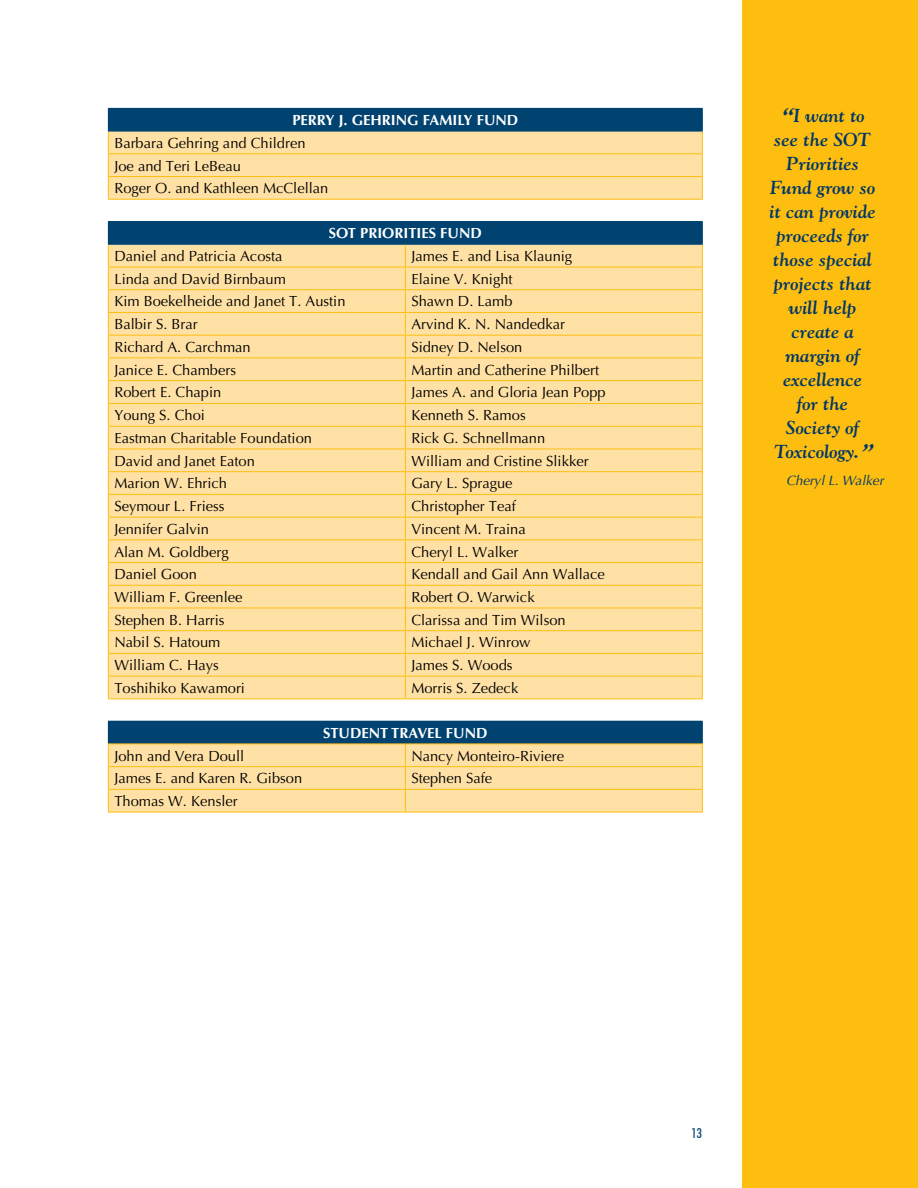
<style>
.page{position:relative;width:918px;height:1188px;background:#fff}
.page>*{position:absolute;margin:0;border:0;box-sizing:border-box;transform-origin:0 0}
.t1{font:italic 700 18.75px/24px "Goudy";color:#003768;text-align:center}
.t2{font:14.7px/22.6px "Optima";color:#000}
.t3{font:700 14.7px "Optima";color:#fff}
.t4{font:italic 13.5px "Optima";color:#003768}
.t5{font:500 condensed 13.5px "Futura BT";color:#004270}
.s1{font-size:24px}
</style>
<div class="page">
<div style="left:742px;top:0;width:176px;height:1188px;background:#febe10"></div>
<hr style="left:108px;top:199px;width:595px;height:1px;background:#febe10">
<hr style="left:108px;top:108px;width:595px;height:1px;background:#004270">
<svg style="left:108px;top:109px;width:595px;height:90px;background:#bfb893"></svg>
<hr style="left:108px;top:131px;width:595px;height:1px;background:#004270">
<div style="left:108px;top:222px;width:594px;height:22px;background:#004270"></div>
<div style="left:109px;top:245px;width:593px;height:453px;background:#ffe1a5"></div>
<hr style="left:108px;top:267px;width:297px;height:1px;background:#febe10">
<hr style="left:108px;top:289px;width:297px;height:1px;background:#febe10">
<hr style="left:405px;top:289px;width:298px;height:1px;background:#febe10">
<hr style="left:108px;top:312px;width:297px;height:1px;background:#febe10">
<hr style="left:405px;top:312px;width:298px;height:1px;background:#febe10">
<hr style="left:108px;top:335px;width:297px;height:1px;background:#febe10">
<hr style="left:405px;top:335px;width:298px;height:1px;background:#febe10">
<hr style="left:108px;top:358px;width:297px;height:1px;background:#febe10">
<hr style="left:405px;top:358px;width:298px;height:1px;background:#febe10">
<hr style="left:108px;top:380px;width:297px;height:1px;background:#febe10">
<hr style="left:405px;top:380px;width:298px;height:1px;background:#febe10">
<hr style="left:108px;top:403px;width:297px;height:1px;background:#febe10">
<hr style="left:405px;top:403px;width:298px;height:1px;background:#febe10">
<hr style="left:108px;top:426px;width:297px;height:1px;background:#febe10">
<hr style="left:405px;top:426px;width:298px;height:1px;background:#febe10">
<hr style="left:108px;top:449px;width:297px;height:1px;background:#febe10">
<hr style="left:405px;top:449px;width:298px;height:1px;background:#febe10">
<hr style="left:108px;top:471px;width:297px;height:1px;background:#febe10">
<hr style="left:405px;top:471px;width:298px;height:1px;background:#febe10">
<hr style="left:108px;top:494px;width:297px;height:1px;background:#febe10">
<hr style="left:405px;top:494px;width:298px;height:1px;background:#febe10">
<hr style="left:108px;top:517px;width:297px;height:1px;background:#febe10">
<hr style="left:405px;top:517px;width:298px;height:1px;background:#febe10">
<hr style="left:108px;top:539px;width:297px;height:1px;background:#febe10">
<hr style="left:405px;top:539px;width:298px;height:1px;background:#febe10">
<hr style="left:108px;top:562px;width:297px;height:1px;background:#febe10">
<hr style="left:405px;top:562px;width:298px;height:1px;background:#febe10">
<hr style="left:108px;top:585px;width:297px;height:1px;background:#febe10">
<hr style="left:405px;top:585px;width:298px;height:1px;background:#febe10">
<hr style="left:108px;top:608px;width:297px;height:1px;background:#febe10">
<hr style="left:405px;top:608px;width:298px;height:1px;background:#febe10">
<hr style="left:108px;top:630px;width:297px;height:1px;background:#febe10">
<hr style="left:405px;top:630px;width:298px;height:1px;background:#febe10">
<hr style="left:108px;top:653px;width:297px;height:1px;background:#febe10">
<hr style="left:405px;top:653px;width:298px;height:1px;background:#febe10">
<hr style="left:108px;top:676px;width:297px;height:1px;background:#febe10">
<hr style="left:405px;top:676px;width:298px;height:1px;background:#febe10">
<svg style="left:405px;top:245px;width:1px;height:453px"></svg>
<hr style="left:108px;top:698px;width:297px;height:1px;background:#febe10">
<hr style="left:405px;top:698px;width:298px;height:1px;background:#febe10">
<hr style="left:108px;top:221px;width:297px;height:1px;background:#004270">
<svg style="left:108px;top:245px;width:1px;height:453px"></svg>
<hr style="left:405px;top:221px;width:298px;height:1px;background:#004270">
<svg style="left:702px;top:222px;width:1px;height:476px"></svg>
<hr style="left:108px;top:244px;width:297px;height:1px;background:#004270">
<hr style="left:405px;top:244px;width:298px;height:1px;background:#004270">
<hr style="left:405px;top:267px;width:298px;height:1px;background:#febe10">
<hr style="left:108px;top:721px;width:297px;height:1px;background:#004270">
<hr style="left:405px;top:721px;width:298px;height:1px;background:#004270">
<svg style="left:108px;top:722px;width:595px;height:90px;background:#c2b992"></svg>
<hr style="left:108px;top:812px;width:297px;height:1px;background:#febe10">
<hr style="left:405px;top:812px;width:298px;height:1px;background:#febe10">
<p class="t3" style="left:292px;top:112px;width:18px">PERRY</p>
<p class="t3" style="left:339px;top:112px;width:35px">J. GEHRING</p>
<p class="t3" style="left:423px;top:112px;width:17px">FAMILY</p>
<p class="t3" style="left:477px;top:112px;width:31px">FUND</p>
<p class="t2" style="left:114px;top:132px;width:216px">Barbara Gehring and Children<br>Joe and Teri LeBeau<br>Roger O. and Kathleen McClellan</p>
<p class="t3" style="left:329px;top:225px;width:49px">SOT PRIORI</p>
<p class="t3" style="left:408px;top:225px;width:63px">TIES FUND</p>
<p class="t2" style="left:114px;top:245px;width:170px">Daniel and Patricia Acosta</p>
<p class="t2" style="left:411px;top:245px;width:162px">James E. and Lisa Klaunig</p>
<p class="t2" style="left:114px;top:268px;width:173px">Linda and David Birnbaum</p>
<p class="t2" style="left:411px;top:268px;width:103px">Elaine V. Knight</p>
<p class="t2" style="left:114px;top:290px;width:233px">Kim Boekelheide and Janet T. Austin</p>
<p class="t2" style="left:411px;top:290px;width:103px">Shawn D. Lamb</p>
<p class="t2" style="left:114px;top:313px;width:85px">Balbir S. Brar</p>
<p class="t2" style="left:411px;top:313px;width:155px">Arvind K. N. Nandedkar</p>
<p class="t2" style="left:114px;top:336px;width:138px">Richard A. Carchman</p>
<p class="t2" style="left:411px;top:336px;width:113px">Sidney D. Nelson</p>
<p class="t2" style="left:114px;top:358px;width:123px">Janice E. Chambers</p>
<p class="t2" style="left:411px;top:358px;width:189px">Martin and Catherine Philbert</p>
<p class="t2" style="left:114px;top:381px;width:109px">Robert E. Chapin</p>
<p class="t2" style="left:411px;top:381px;width:196px">James A. and Gloria Jean Popp</p>
<p class="t2" style="left:114px;top:404px;width:92px">Young S. Choi</p>
<p class="t2" style="left:411px;top:404px;width:116px">Kenneth S. Ramos</p>
<p class="t2" style="left:114px;top:427px;width:199px">Eastman Charitable Foundation</p>
<p class="t2" style="left:411px;top:427px;width:135px">Rick G. Schnellmann</p>
<p class="t2" style="left:114px;top:450px;width:142px">David and Janet Eaton</p>
<p class="t2" style="left:411px;top:450px;width:179px">William and Cristine Slikker</p>
<p class="t2" style="left:114px;top:472px;width:114px">Marion W. Ehrich</p>
<p class="t2" style="left:411px;top:472px;width:103px">Gary L. Sprague</p>
<p class="t2" style="left:114px;top:495px;width:112px">Seymour L. Friess</p>
<p class="t2" style="left:411px;top:495px;width:106px">Christopher Teaf</p>
<p class="t2" style="left:114px;top:518px;width:96px">Jennifer Galvin</p>
<p class="t2" style="left:411px;top:518px;width:116px">Vincent M. Traina</p>
<p class="t2" style="left:114px;top:540px;width:116px">Alan M. Goldberg</p>
<p class="t2" style="left:411px;top:540px;width:109px">Cheryl L. Walker</p>
<p class="t2" style="left:114px;top:563px;width:84px">Daniel Goon</p>
<p class="t2" style="left:411px;top:563px;width:195px">Kendall and Gail Ann Wallace</p>
<p class="t2" style="left:114px;top:586px;width:130px">William F. Greenlee</p>
<p class="t2" style="left:411px;top:586px;width:125px">Robert O. Warwick</p>
<p class="t2" style="left:114px;top:609px;width:112px">Stephen B. Harris</p>
<p class="t2" style="left:411px;top:609px;width:156px">Clarissa and Tim Wilson</p>
<p class="t2" style="left:114px;top:631px;width:108px">Nabil S. Hatoum</p>
<p class="t2" style="left:411px;top:631px;width:121px">Michael J. Winrow</p>
<p class="t2" style="left:114px;top:654px;width:106px">William C. Hays</p>
<p class="t2" style="left:411px;top:654px;width:103px">James S. Woods</p>
<p class="t2" style="left:114px;top:677px;width:132px">Toshihiko Kawamori</p>
<p class="t2" style="left:411px;top:677px;width:109px">Morris S. Zedeck</p>
<p class="t3" style="left:323px;top:724px;width:38px">STUDEN</p>
<p class="t3" style="left:380px;top:724px;width:96px">T TRAVEL FUND</p>
<p class="t2" style="left:114px;top:745px;width:131px">John and Vera Doull</p>
<p class="t2" style="left:411px;top:745px;width:154px">Nancy Monteiro-Riviere</p>
<p class="t2" style="left:114px;top:767px;width:189px">James E. and Karen R. Gibson</p>
<p class="t2" style="left:411px;top:767px;width:82px">Stephen Safe</p>
<p class="t2" style="left:114px;top:790px;width:125px">Thomas W. Kensler</p>
<p class="t1" style="left:770px;top:103px;width:108px"><span class="s1">“</span>I want to see the SOT<br>Priorities<br>Fund grow so it can provide proceeds for those special projects that will help create a margin of excellence<br>for the<br>Society of<br>Toxicology.<span class="s1">”</span></p>
<p class="t4" style="left:786px;top:473px;width:99px">Cheryl L. Walker</p>
<p class="t5" style="left:692px;top:1125px;width:12px">13</p>
</div>
